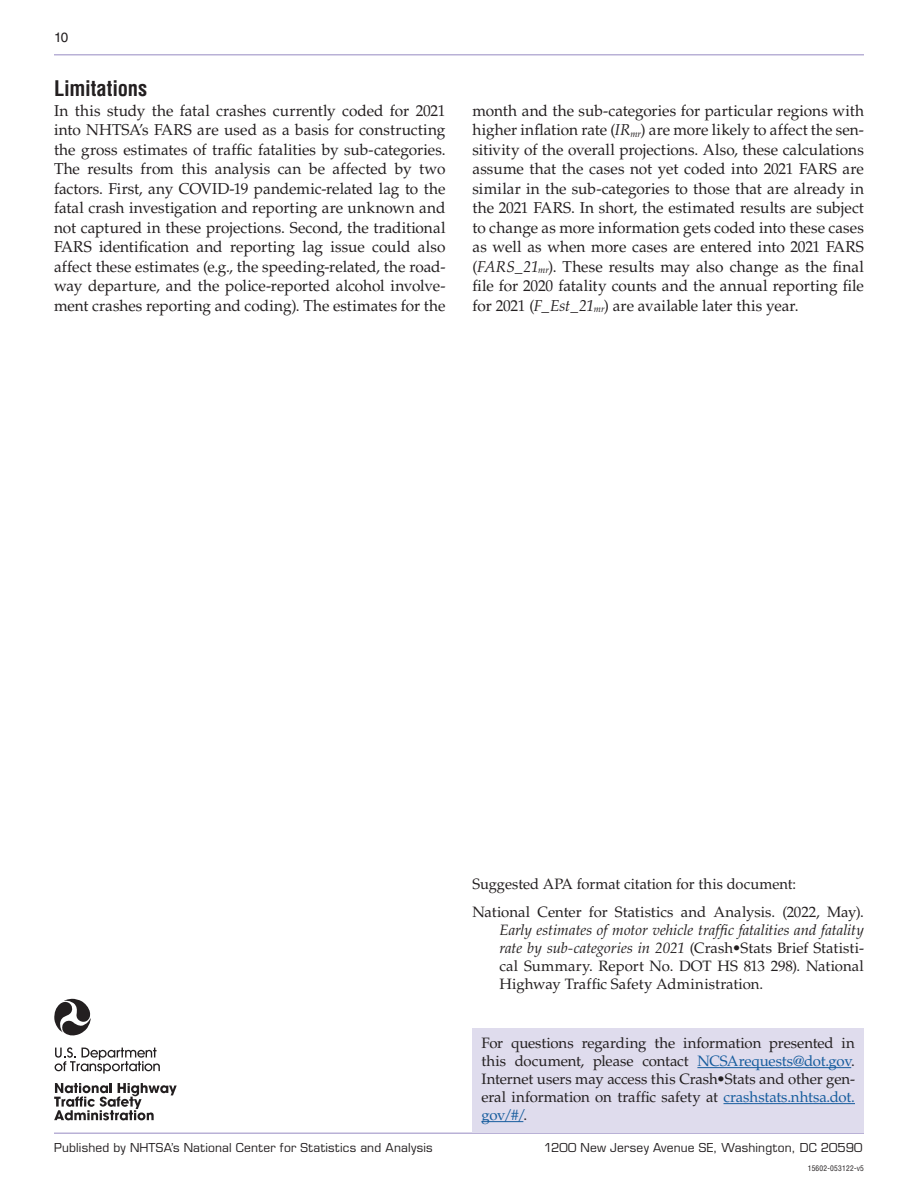
<style>
.page{position:relative;width:918px;height:1188px;background:#fff}
.page>*{position:absolute;margin:0;border:0;box-sizing:border-box;transform-origin:0 0}
.HeadA{font:700 condensed 21px "Helvetica LT Std";letter-spacing:-.01em;color:#231f20}
.Body_Text__11_13_5{font:15.75px/19.5px "Palatino LT Std";color:#231f20;text-align:justify}
.Citation{font:15px/18px "Palatino LT Std";color:#231f20;text-align:justify}
.Body_Text{font:15px/18px "Palatino LT Std";letter-spacing:-.005em;color:#231f20;text-align:justify}
.t1{font:13.5px "Helvetica LT Std";color:#231f20}
.t2{font:12px "Eurostile LT Std";letter-spacing:.015em;color:#231f20}
.t3{font:condensed 7.5px "Helvetica LT Std";letter-spacing:.03em;color:#231f20}
.s1{font-style:italic}
.s2{color:#175d9e}
</style>
<div class="page">
<hr style="left:54px;top:1132px;width:810px;height:2px;background:#b9b1d6">
<hr style="left:54px;top:54px;width:810px;height:2px;background:#b9b1d6">
<div style="left:472px;top:1028px;width:392px;height:104px;background:#dfdced"></div>
<hr style="left:697px;top:1067px;width:154px;height:1px;background:#175d9e">
<hr style="left:723px;top:1103px;width:132px;height:1px;background:#175d9e">
<hr style="left:482px;top:1121px;width:41px;height:1px;background:#175d9e">
<svg style="left:54px;top:999px;width:37px;height:37px"></svg>
<svg style="left:55px;top:1047px;width:105px;height:27px"></svg>
<svg style="left:54px;top:1083px;width:123px;height:37px"></svg>
<p class="t1" style="left:54px;top:29px;width:16px">10</p>
<h2 class="HeadA" style="left:54px;top:75px;width:95px">Limitations</h2>
<p class="Body_Text__11_13_5" style="left:54px;top:101px;width:393px">In this study the fatal crashes currently coded for 2021 into NHTSA’s FARS are used as a basis for constructing the gross estimates of traffic fatalities by sub-categories.<br>The results from this analysis can be affected by two factors. First, any COVID-19 pandemic-related lag to the fatal crash investigation and reporting are unknown and not captured in these projections. Second, the traditional FARS identification and reporting lag issue could also affect these estimates (e.g., the speeding-related, the road&shy;way departure, and the police-reported alcohol involve&shy;ment crashes reporting and coding). The estimates for the</p>
<p class="Body_Text__11_13_5" style="left:472px;top:101px;width:393px">month and the sub-categories for particular regions with higher inflation rate (<span class="s1">IR</span><sub>mr</sub>) are more likely to affect the sen&shy;sitivity of the overall projections. Also, these calculations assume that the cases not yet coded into 2021 FARS are similar in the sub-categories to those that are already in the 2021 FARS. In short, the estimated results are subject to change as more information gets coded into these cases as well as when more cases are entered into 2021 FARS (<span class="s1">FARS_21</span><sub>mr</sub>). These results may also change as the final file for 2020 fatality counts and the annual reporting file for 2021 (<span class="s1">F_Est_21</span><sub>mr</sub>) are available later this year.</p>
<p class="Citation" style="left:472px;top:875px;width:325px">Suggested APA format citation for this document:</p>
<p class="Citation" style="left:500px;top:904px;width:366px;text-indent:-27px">National Center for Statistics and Analysis. (2022, May).<br><span class="s1">Early estimates of motor vehicle traffic fatalities and fatality rate by sub-categories in 2021</span> (Crash•Stats Brief Statisti&shy;cal Summary. Report No. DOT HS 813 298). National Highway Traffic Safety Administration.</p>
<p class="Body_Text" style="left:482px;top:1034px;width:375px">For questions regarding the information presented in this document, please contact <span class="s2">NCSArequests@dot.gov</span>.<br>Internet users may access this Crash•Stats and other gen&shy;eral information on traffic safety at <span class="s2">crashstats.nhtsa.dot. gov/#/</span>.</p>
<p class="t2" style="left:54px;top:1140px;width:380px">Published by NHTSA’s National Center for Statistics and Analysis</p>
<p class="t2" style="left:544px;top:1140px;width:320px">1200 New Jersey Avenue SE, Washington, DC 20590</p>
<p class="t3" style="left:808px;top:1163px;width:58px">15602-053122-v5</p>
</div>
